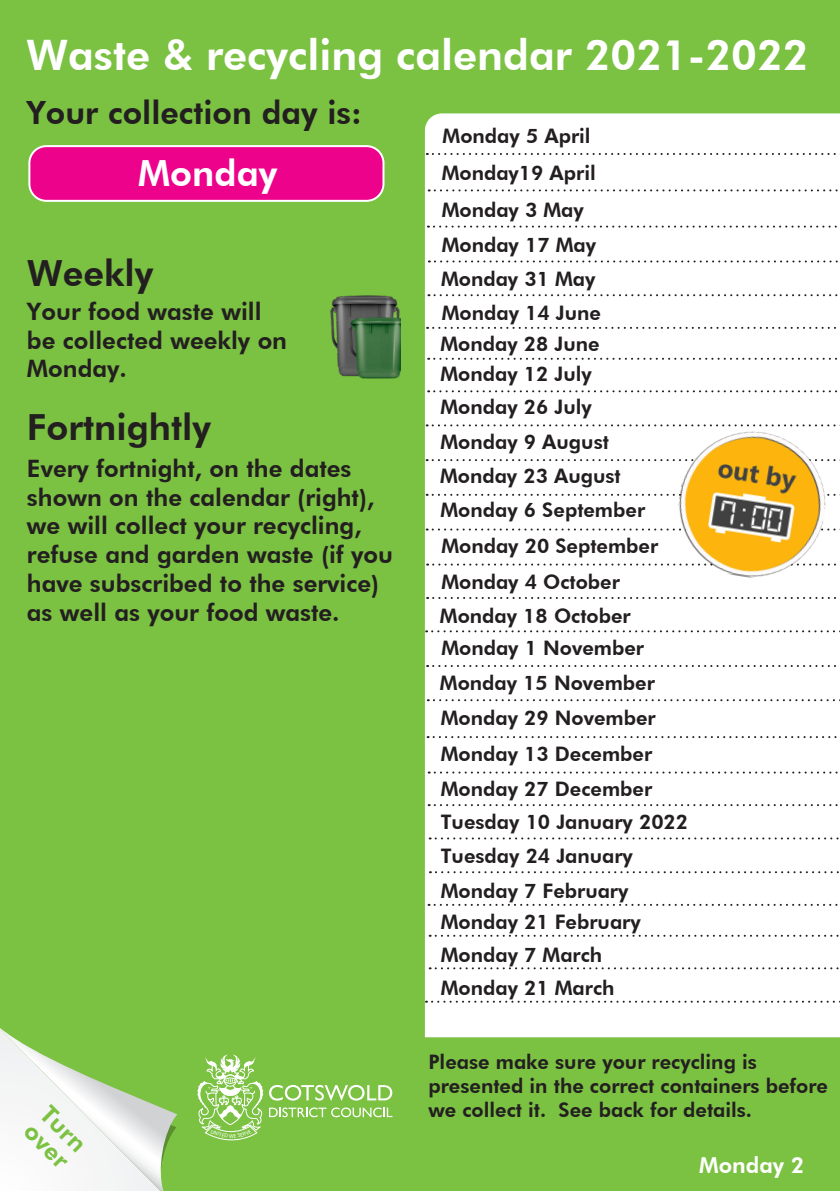
<style>
.page{position:relative;width:840px;height:1191px;background:#fff}
.page>*{position:absolute;margin:0;border:0;box-sizing:border-box;transform-origin:0 0}
.t1{font:800 42px "Futura BT";color:#fff}
.t2{font:800 36px "Futura BT";color:#231f20}
.t3{font:800 36px "Futura BT";color:#fff}
.t4{font:800 32px "Futura BT";color:#231f20}
.t5{font:800 24.4px/23.8px "Futura BT";color:#7bc142}
.t6{font:800 24px/28.8px "Futura BT";color:#231f20}
.t7{font:800 22px "Futura BT";color:#fff}
.t8{font:800 20px/36px "Futura BT";color:#231f20}
</style>
<div class="page">
<div style="left:0;top:0;width:839px;height:1191px;background:#7bc142"></div>
<svg style="left:424px;top:113px;width:415px;height:924px"></svg>
<svg style="left:428px;top:260px;width:411px;height:2px"></svg>
<svg style="left:427px;top:226px;width:412px;height:2px"></svg>
<svg style="left:428px;top:189px;width:411px;height:2px"></svg>
<svg style="left:426px;top:153px;width:414px;height:2px"></svg>
<svg style="left:428px;top:294px;width:411px;height:2px"></svg>
<svg style="left:428px;top:390px;width:411px;height:2px"></svg>
<svg style="left:428px;top:358px;width:411px;height:2px"></svg>
<svg style="left:427px;top:327px;width:412px;height:2px"></svg>
<svg style="left:426px;top:424px;width:414px;height:2px"></svg>
<svg style="left:426px;top:459px;width:414px;height:2px"></svg>
<svg style="left:426px;top:494px;width:414px;height:2px"></svg>
<svg style="left:426px;top:528px;width:414px;height:2px"></svg>
<svg style="left:427px;top:597px;width:412px;height:2px"></svg>
<svg style="left:427px;top:563px;width:412px;height:2px"></svg>
<svg style="left:426px;top:630px;width:414px;height:2px"></svg>
<svg style="left:427px;top:665px;width:412px;height:2px"></svg>
<svg style="left:429px;top:837px;width:410px;height:2px"></svg>
<svg style="left:428px;top:804px;width:411px;height:2px"></svg>
<svg style="left:428px;top:771px;width:411px;height:2px"></svg>
<svg style="left:427px;top:736px;width:412px;height:2px"></svg>
<svg style="left:429px;top:871px;width:410px;height:2px"></svg>
<svg style="left:426px;top:1000px;width:414px;height:2px"></svg>
<svg style="left:429px;top:967px;width:410px;height:2px"></svg>
<svg style="left:429px;top:934px;width:410px;height:2px"></svg>
<svg style="left:428px;top:904px;width:411px;height:2px"></svg>
<svg style="left:427px;top:699px;width:413px;height:2px"></svg>
<div style="left:29px;top:146px;width:354px;height:55px;background:#ed028c;border-radius:17px"></div>
<div style="left:28px;top:145px;width:356px;height:57px;border:2px solid #fff;border-radius:17px"></div>
<img style="left:327px;top:291px;width:73px;height:92px">
<svg style="left:0;top:1028px;width:177px;height:163px"></svg>
<img style="left:668px;top:420px;width:167px;height:168px">
<svg style="left:269px;top:1085px;width:123px;height:15px"></svg>
<svg style="left:269px;top:1107px;width:123px;height:10px"></svg>
<svg style="left:197px;top:1054px;width:66px;height:93px;background:#9dd073"></svg>
<h1 class="t1" style="left:26px;top:29px;width:783px">Waste &amp; recycling calendar 2021-2022</h1>
<h3 class="t4" style="left:26px;top:93px;width:337px">Your collection day is:</h3>
<p class="t8" style="left:442px;top:118px;width:149px">Monday 5 April</p>
<h2 class="t3" style="left:138px;top:151px;width:140px">Monday</h2>
<h2 class="t2" style="left:27px;top:252px;width:128px">Weekly</h2>
<p class="t6" style="left:27px;top:297px;width:261px">Your food waste will be collected weekly on<br>Monday.</p>
<h2 class="t2" style="left:27px;top:405px;width:185px">Fortnightly</h2>
<p class="t6" style="left:27px;top:454px;width:367px">Every fortnight, on the dates shown on the calendar (right), we will collect your recycling, refuse and garden waste (if you have subscribed to the service) as well as your food waste.</p>
<p class="t5" style="left:53px;top:1101px;width:55px;rotate:45deg">Turn over</p>
<p class="t8" style="left:441px;top:155px;width:156px">Monday19 April<br>Monday 3 May<br>Monday 17 May</p>
<p class="t8" style="left:441px;top:261px;width:161px;line-height:34px">Monday 31 May<br>Monday 14 June</p>
<p class="t8" style="left:440px;top:326px;width:160px">Monday 28 June</p>
<p class="t8" style="left:440px;top:356px;width:153px">Monday 12 July</p>
<p class="t8" style="left:440px;top:390px;width:170px;line-height:34.4px">Monday 26 July<br>Monday 9 August</p>
<p class="t8" style="left:440px;top:457px;width:182px">Monday 23 August</p>
<p class="t8" style="left:440px;top:492px;width:206px">Monday 6 September</p>
<p class="t8" style="left:441px;top:528px;width:218px">Monday 20 September</p>
<p class="t8" style="left:441px;top:563px;width:180px">Monday 4 October</p>
<p class="t8" style="left:439px;top:598px;width:192px">Monday 18 October</p>
<p class="t8" style="left:441px;top:629px;width:204px">Monday 1 November</p>
<p class="t8" style="left:439px;top:664px;width:216px">Monday 15 November</p>
<p class="t8" style="left:440px;top:700px;width:216px;line-height:35.2px">Monday 29 November<br>Monday 13 December</p>
<p class="t8" style="left:440px;top:770px;width:213px">Monday 27 December</p>
<p class="t8" style="left:440px;top:803px;width:249px">Tuesday 10 January 2022</p>
<p class="t8" style="left:440px;top:838px;width:193px">Tuesday 24 January</p>
<p class="t8" style="left:440px;top:872px;width:189px">Monday 7 February</p>
<p class="t8" style="left:440px;top:903px;width:201px">Monday 21 February</p>
<p class="t8" style="left:440px;top:936px;width:163px">Monday 7 March</p>
<p class="t8" style="left:440px;top:969px;width:175px">Monday 21 March</p>
<p class="t8" style="left:428px;top:1049px;width:401px;line-height:24px">Please make sure your recycling is presented in the correct containers before we collect it. See back for details.</p>
<p class="t7" style="left:698px;top:1151px;width:107px">Monday 2</p>
</div>
